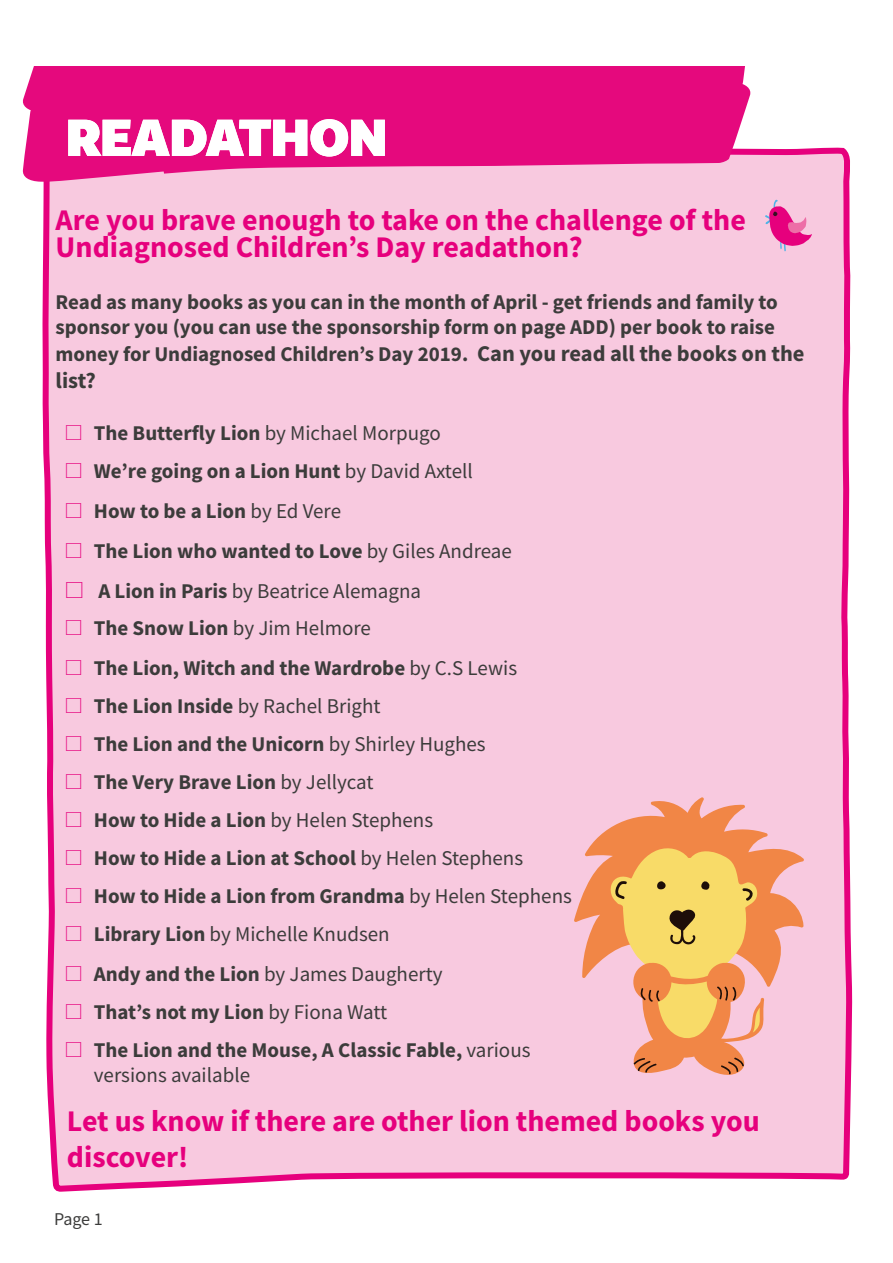
<style>
.page{position:relative;width:893px;height:1263px;background:#fff}
.page>*{position:absolute;margin:0;border:0;box-sizing:border-box;transform-origin:0 0}
.t1{font:500 51px "Tabac Sans";color:#fff}
.t2{font:700 30px/27px "Source Sans Pro";color:#e6007d}
.t3{font:700 22.5px "Source Sans Pro";color:#3c3c3b}
.t4{font:700 21px/26.1px "Source Sans Pro";color:#3c3c3b}
.t5{font:21px "Source Sans Pro";color:#3c3c3b}
.t6{font:18px "Source Sans Pro";color:#3c3c3b}
.s1{font-size:22.5px}
.s2{font-family:"Tabac Sans";font-weight:100;color:#e6007d}
.s3{font-weight:400}
.s4{font-family:"Tabac Sans";font-weight:100;font-size:22.5px;color:#e6007d}
.s5{font-weight:700}
</style>
<div class="page">
<div style="left:39px;top:66px;width:814px;height:1126px;background:#f8c9df"></div>
<svg style="left:23px;top:112px;width:727px;height:70px;background:#e93292"></svg>
<div style="left:23px;top:67px;width:727px;height:45px;background:#e5097d"></div>
<svg style="left:765px;top:200px;width:47px;height:51px;background:#ec7bb8"></svg>
<svg style="left:574px;top:797px;width:230px;height:278px;background:#f2b38a"></svg>
<h1 class="t1" style="left:66px;top:105px;width:322px">READATHON</h1>
<h2 class="t2" style="left:56px;top:206px;width:692px">Are you brave enough to take on the challenge of the<br>Undiagnosed Children’s Day readathon?</h2>
<p class="t4" style="left:56px;top:288px;width:750px">Read as many books as you can in the month of April - get friends and family to sponsor you (you can use the sponsorship form on page ADD) per book to raise money for Undiagnosed Children’s Day 2019. <span class="s1">Can you read all the books on the</span></p>
<p class="t3" style="left:56px;top:365px;width:42px">list?</p>
<p class="t4" style="left:64px;top:420px;width:378px"><span class="s2">□</span> The Butterfly Lion <span class="s3">by Michael Morpugo</span></p>
<p class="t4" style="left:64px;top:458px;width:410px"><span class="s2">□</span> We’re going on a Lion Hunt <span class="s3">by David Axtell</span></p>
<p class="t4" style="left:64px;top:498px;width:278px"><span class="s2">□</span> How to be a Lion <span class="s3">by Ed Vere</span></p>
<p class="t4" style="left:64px;top:537px;width:449px"><span class="s2">□</span> The Lion who wanted to Love <span class="s3">by Giles Andreae</span></p>
<p class="t5" style="left:64px;top:577px;width:359px"><span class="s4">□</span> <span class="s5">A Lion in Paris</span> by Beatrice Alemagna</p>
<p class="t5" style="left:64px;top:615px;width:308px"><span class="s2">□</span> <span class="s5">The Snow Lion</span> by Jim Helmore</p>
<p class="t4" style="left:64px;top:655px;width:454px"><span class="s2">□</span> The Lion, Witch and the Wardrobe <span class="s3">by C.S Lewis</span></p>
<p class="t5" style="left:64px;top:693px;width:318px"><span class="s2">□</span> <span class="s5">The Lion Inside</span> by Rachel Bright</p>
<p class="t4" style="left:64px;top:731px;width:423px"><span class="s2">□</span> The Lion and the Unicorn <span class="s3">by Shirley Hughes</span></p>
<p class="t4" style="left:64px;top:769px;width:311px"><span class="s2">□</span> The Very Brave Lion <span class="s3">by Jellycat</span></p>
<p class="t5" style="left:64px;top:807px;width:371px"><span class="s2">□</span> <span class="s5">How to Hide a Lion</span> by Helen Stephens</p>
<p class="t4" style="left:64px;top:845px;width:461px"><span class="s2">□</span> How to Hide a Lion at School <span class="s3">by Helen Stephens</span></p>
<p class="t4" style="left:64px;top:882px;width:509px"><span class="s2">□</span> How to Hide a Lion from Grandma <span class="s3">by Helen Stephens</span></p>
<p class="t5" style="left:64px;top:920px;width:327px"><span class="s2">□</span> <span class="s5">Library Lion</span> by Michelle Knudsen</p>
<p class="t5" style="left:64px;top:960px;width:380px"><span class="s2">□</span> <span class="s5">Andy and the Lion</span> by James Daugherty</p>
<p class="t4" style="left:64px;top:998px;width:325px"><span class="s2">□</span> That’s not my Lion <span class="s3">by Fiona Watt</span></p>
<p class="t4" style="left:94px;top:1037px;width:438px;line-height:25.2px;text-indent:-30px"><span class="s2">□</span> The Lion and the Mouse, A Classic Fable, <span class="s3">various versions available</span></p>
<h2 class="t2" style="left:67px;top:1102px;width:694px;line-height:36px">Let us know if there are other lion themed books you discover!</h2>
<p class="t6" style="left:54px;top:1208px;width:50px">Page 1</p>
</div>
